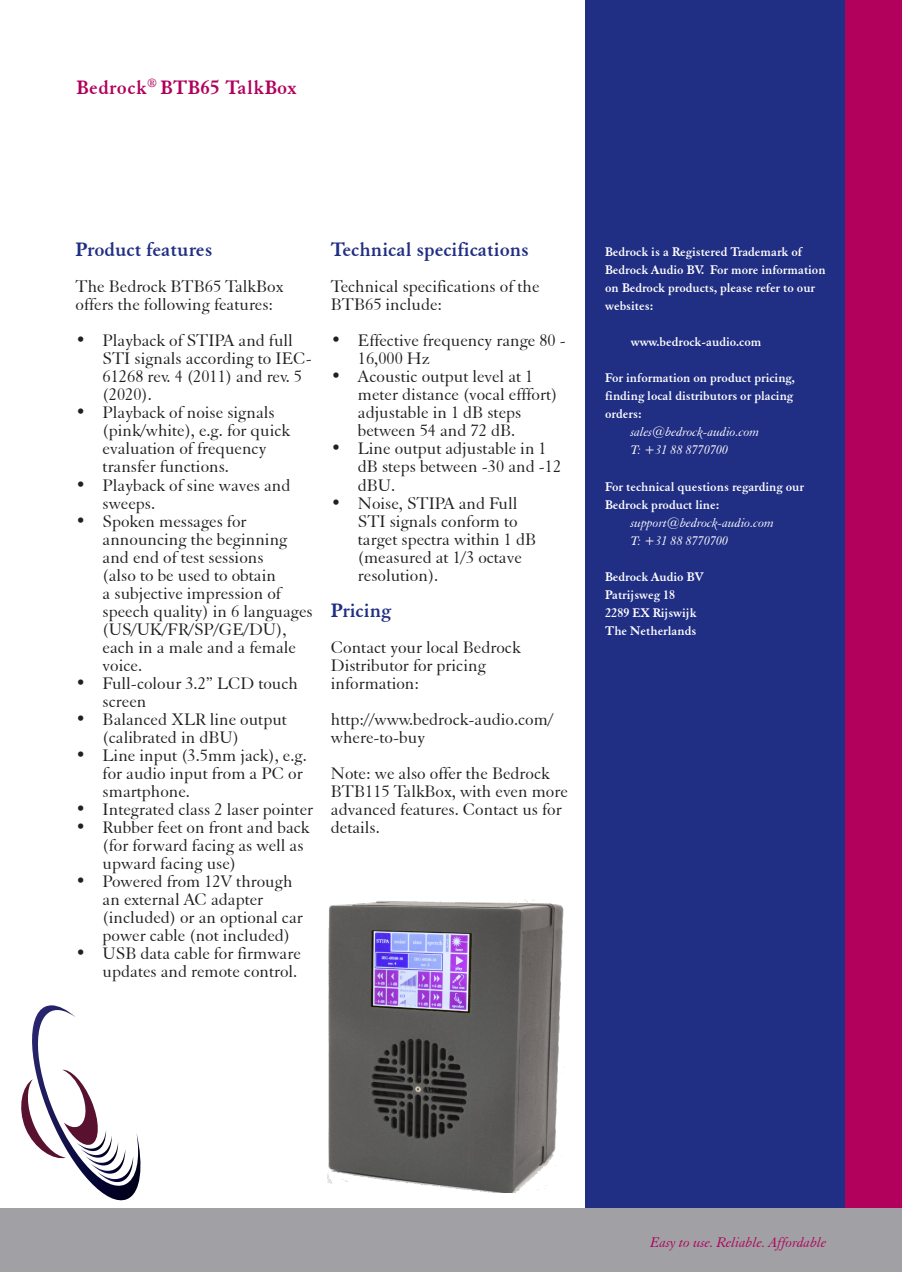
<style>
.page{position:relative;width:902px;height:1272px;background:#fff}
.page>*{position:absolute;margin:0;border:0;box-sizing:border-box;transform-origin:0 0}
.t1{font:700 21px "Elegant Garamond BT";color:#202e84}
.t2{font:700 21px "Elegant Garamond BT";letter-spacing:.025em;color:#b1015c}
.t3{font:18px/18px "Elegant Garamond BT";color:#231f20}
.t4{font:italic 15px "Elegant Garamond BT";color:#b1015c}
.t5{font:700 13.5px/18px "Elegant Garamond BT";color:#fff}
.t6{font:italic 13.5px "Elegant Garamond BT";color:#fff}
</style>
<div class="page">
<div style="left:585px;top:0;width:310px;height:1271px;background:#202e84"></div>
<div style="left:845px;top:0;width:56px;height:1271px;background:#b1015c"></div>
<div style="left:0;top:1208px;width:901px;height:63px;background:#a1a1a5"></div>
<svg style="left:21px;top:1005px;width:120px;height:196px"></svg>
<img style="left:327px;top:899px;width:237px;height:293px">
<p class="t2" style="left:77px;top:75px;width:221px">Bedrock<sup>®</sup> BTB65 TalkBox</p>
<p class="t1" style="left:76px;top:237px;width:138px">Product features</p>
<p class="t3" style="left:76px;top:277px;width:209px">The Bedrock BTB65 TalkBox offers the following features:</p>
<p class="t3" style="left:103px;top:331px;width:211px;text-indent:-27px">• Playback of STIPA and full<br>STI signals according to IEC-<br>61268 rev. 4 (2011) and rev. 5 (2020).</p>
<p class="t3" style="left:103px;top:403px;width:189px;text-indent:-27px">• Playback of noise signals (pink/white), e.g. for quick evaluation of frequency transfer functions.</p>
<p class="t3" style="left:103px;top:475px;width:189px;text-indent:-27px">• Playback of sine waves and sweeps.</p>
<p class="t3" style="left:103px;top:511px;width:211px;text-indent:-27px">• Spoken messages for announcing the beginning and end of test sessions<br>(also to be used to obtain<br>a subjective impression of speech quality) in 6 languages (US/UK/FR/SP/GE/DU), each in a male and a female voice.</p>
<p class="t3" style="left:103px;top:673px;width:197px;text-indent:-27px">• Full-colour 3.2” LCD touch screen</p>
<p class="t3" style="left:103px;top:709px;width:186px;text-indent:-27px">• Balanced XLR line output (calibrated in dBU)</p>
<p class="t3" style="left:103px;top:745px;width:206px;text-indent:-27px">• Line input (3.5mm jack), e.g. for audio input from a PC or smartphone.</p>
<p class="t3" style="left:76px;top:799px;width:239px">• Integrated class 2 laser pointer</p>
<p class="t3" style="left:103px;top:817px;width:208px;text-indent:-27px">• Rubber feet on front and back (for forward facing as well as upward facing use)</p>
<p class="t3" style="left:103px;top:871px;width:202px;text-indent:-27px">• Powered from 12V through an external AC adapter (included) or an optional car power cable (not included)</p>
<p class="t3" style="left:76px;top:943px;width:227px;text-align:right">• USB data cable for firmware updates and remote control.</p>
<p class="t1" style="left:331px;top:237px;width:199px">Technical specifications</p>
<p class="t3" style="left:331px;top:277px;width:210px">Technical specifications of the<br>BTB65 include:</p>
<p class="t3" style="left:358px;top:331px;width:209px;text-indent:-27px">• Effective frequency range 80 -<br>16,000 Hz</p>
<p class="t3" style="left:358px;top:367px;width:201px;text-indent:-27px">• Acoustic output level at 1 meter distance (vocal efffort) adjustable in 1 dB steps between 54 and 72 dB.</p>
<p class="t3" style="left:358px;top:439px;width:205px;text-indent:-27px">• Line output adjustable in 1 dB steps between -30 and -12 dBU.</p>
<p class="t3" style="left:358px;top:493px;width:180px;text-indent:-27px">• Noise, STIPA and Full<br>STI signals conform to target spectra within 1 dB (measured at 1/3 octave resolution).</p>
<p class="t1" style="left:331px;top:597px;width:61px">Pricing</p>
<p class="t3" style="left:331px;top:637px;width:191px">Contact your local Bedrock<br>Distributor for pricing information:</p>
<p class="t3" style="left:331px;top:709px;width:224px">http://www.bedrock-audio.com/ where-to-buy</p>
<p class="t3" style="left:331px;top:763px;width:238px">Note: we also offer the Bedrock<br>BTB115 TalkBox, with even more advanced features. Contact us for details.</p>
<p class="t5" style="left:605px;top:243px;width:222px">Bedrock is a Registered Trademark of<br>Bedrock Audio BV. For more information on Bedrock products, please refer to our websites:</p>
<p class="t5" style="left:630px;top:333px;width:132px">www.bedrock-audio.com</p>
<p class="t5" style="left:605px;top:369px;width:191px">For information on product pricing, finding local distributors or placing orders:</p>
<p class="t6" style="left:630px;top:424px;width:130px">sales@bedrock-audio.com</p>
<p class="t6" style="left:630px;top:442px;width:99px">T: +31 88 8770700</p>
<p class="t5" style="left:605px;top:477px;width:200px">For technical questions regarding our<br>Bedrock product line:</p>
<p class="t6" style="left:630px;top:514px;width:145px">support@bedrock-audio.com</p>
<p class="t6" style="left:630px;top:532px;width:99px">T: +31 88 8770700</p>
<p class="t5" style="left:605px;top:567px;width:100px">Bedrock Audio BV</p>
<p class="t5" style="left:605px;top:585px;width:71px">Patrijsweg 18</p>
<p class="t5" style="left:605px;top:603px;width:93px">2289 EX Rijswijk</p>
<p class="t5" style="left:605px;top:621px;width:93px">The Netherlands</p>
<p class="t4" style="left:650px;top:1233px;width:178px">Easy to use. Reliable. Affordable</p>
</div>
